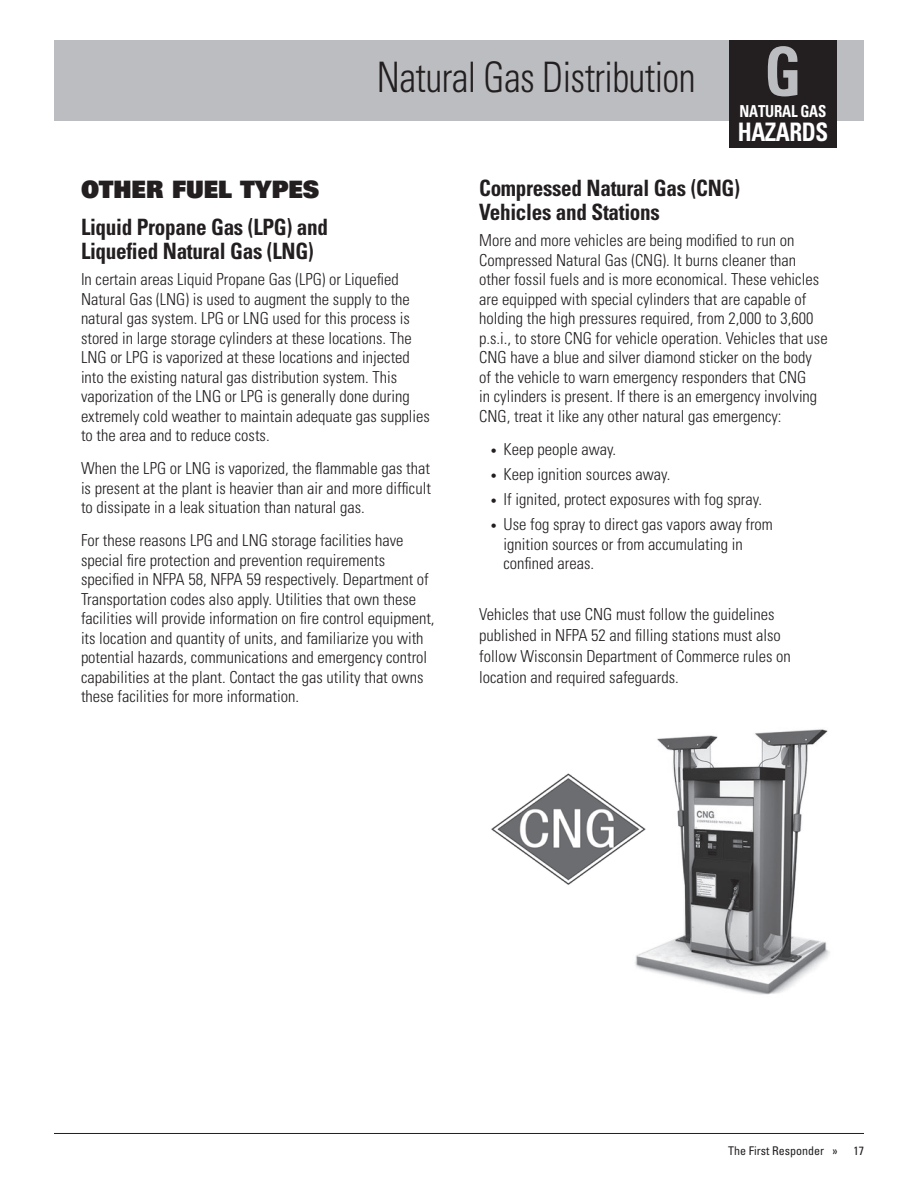
<style>
.page{position:relative;width:918px;height:1188px;background:#fff}
.page>*{position:absolute;margin:0;border:0;box-sizing:border-box;transform-origin:0 0}
.t1{font:300 condensed 42px "Univers";letter-spacing:-.015em;color:#231f20;scale:.9 1}
.t2{font:700 condensed 25.5px "Univers";letter-spacing:-.02em;color:#fff;scale:.9 1}
.subhead_black{font:900 24px "Univers";color:#231f20;scale:.95 1}
.subhead_black-2{font:700 condensed 22.5px/24px "Univers";letter-spacing:-.015em;color:#231f20;scale:.94 1}
.body_copy{font:300 condensed 16.5px/19.5px "Univers";color:#231f20}
.t3{font:700 condensed 16.5px "Univers";letter-spacing:-.015em;color:#fff;scale:.9 1}
.t4{font:condensed 12px "Univers";color:#231f20}
.s1{font-weight:700;font-size:67.5px;color:#bcbdc0}
.s2{font-size:12px}
</style>
<div class="page">
<div style="left:54px;top:40px;width:810px;height:82px;background:#bcbdc0"></div>
<hr style="left:54px;top:1133px;width:810px;height:1px;background:#231f20">
<div style="left:729px;top:40px;width:108px;height:108px;background:#231f20"></div>
<img style="left:635px;top:729px;width:195px;height:266px">
<img style="left:491px;top:764px;width:167px;height:130px">
<h1 class="t1" style="left:377px;top:52px;width:473px">Natural Gas Distribution <span class="s1">G</span></h1>
<p class="t3" style="left:740px;top:101px;width:98px">NATURAL GAS</p>
<h2 class="t2" style="left:738px;top:116px;width:102px">HAZARDS</h2>
<p class="subhead_black" style="left:81px;top:173px;width:252px">OTHER FUEL TYPES</p>
<p class="subhead_black-2" style="left:81px;top:215px;width:264px">Liquid Propane Gas (LPG) and<br>Liquefied Natural Gas (LNG)</p>
<p class="body_copy" style="left:81px;top:270px;width:351px">In certain areas Liquid Propane Gas (LPG) or Liquefied Natural Gas (LNG) is used to augment the supply to the natural gas system. LPG or LNG used for this process is stored in large storage cylinders at these locations. The LNG or LPG is vaporized at these locations and injected into the existing natural gas distribution system. This vaporization of the LNG or LPG is generally done during extremely cold weather to maintain adequate gas supplies to the area and to reduce costs.</p>
<p class="body_copy" style="left:81px;top:459px;width:351px;text-align:justify">When the LPG or LNG is vaporized, the flammable gas that is present at the plant is heavier than air and more difficult to dissipate in a leak situation than natural gas.</p>
<p class="body_copy" style="left:81px;top:531px;width:355px">For these reasons LPG and LNG storage facilities have special fire protection and prevention requirements specified in NFPA 58, NFPA 59 respectively. Department of Transportation codes also apply. Utilities that own these facilities will provide information on fire control equipment, its location and quantity of units, and familiarize you with potential hazards, communications and emergency control capabilities at the plant. Contact the gas utility that owns these facilities for more information.</p>
<p class="subhead_black-2" style="left:479px;top:176px;width:279px">Compressed Natural Gas (CNG)<br>Vehicles and Stations</p>
<p class="body_copy" style="left:479px;top:231px;width:350px">More and more vehicles are being modified to run on Compressed Natural Gas (CNG). It burns cleaner than other fossil fuels and is more economical. These vehicles are equipped with special cylinders that are capable of holding the high pressures required, from 2,000 to 3,600 p.s.i., to store CNG for vehicle operation. Vehicles that use CNG have a blue and silver diamond sticker on the body of the vehicle to warn emergency responders that CNG<br>in cylinders is present. If there is an emergency involving CNG, treat it like any other natural gas emergency:</p>
<p class="body_copy" style="left:490px;top:439px;width:128px"><span class="s2">•</span> Keep people away.</p>
<p class="body_copy" style="left:490px;top:464px;width:182px"><span class="s2">•</span> Keep ignition sources away.</p>
<p class="body_copy" style="left:490px;top:490px;width:273px"><span class="s2">•</span> If ignited, protect exposures with fog spray.</p>
<p class="body_copy" style="left:504px;top:515px;width:271px;text-indent:-14px"><span class="s2">•</span> Use fog spray to direct gas vapors away from ignition sources or from accumulating in confined areas.</p>
<p class="body_copy" style="left:479px;top:604px;width:313px;line-height:21px">Vehicles that use CNG must follow the guidelines published in NFPA 52 and filling stations must also follow Wisconsin Department of Commerce rules on location and required safeguards.</p>
<p class="t4" style="left:728px;top:1143px;width:111px">The First Responder »</p>
<p class="t4" style="left:853px;top:1143px;width:12px">17</p>
</div>
